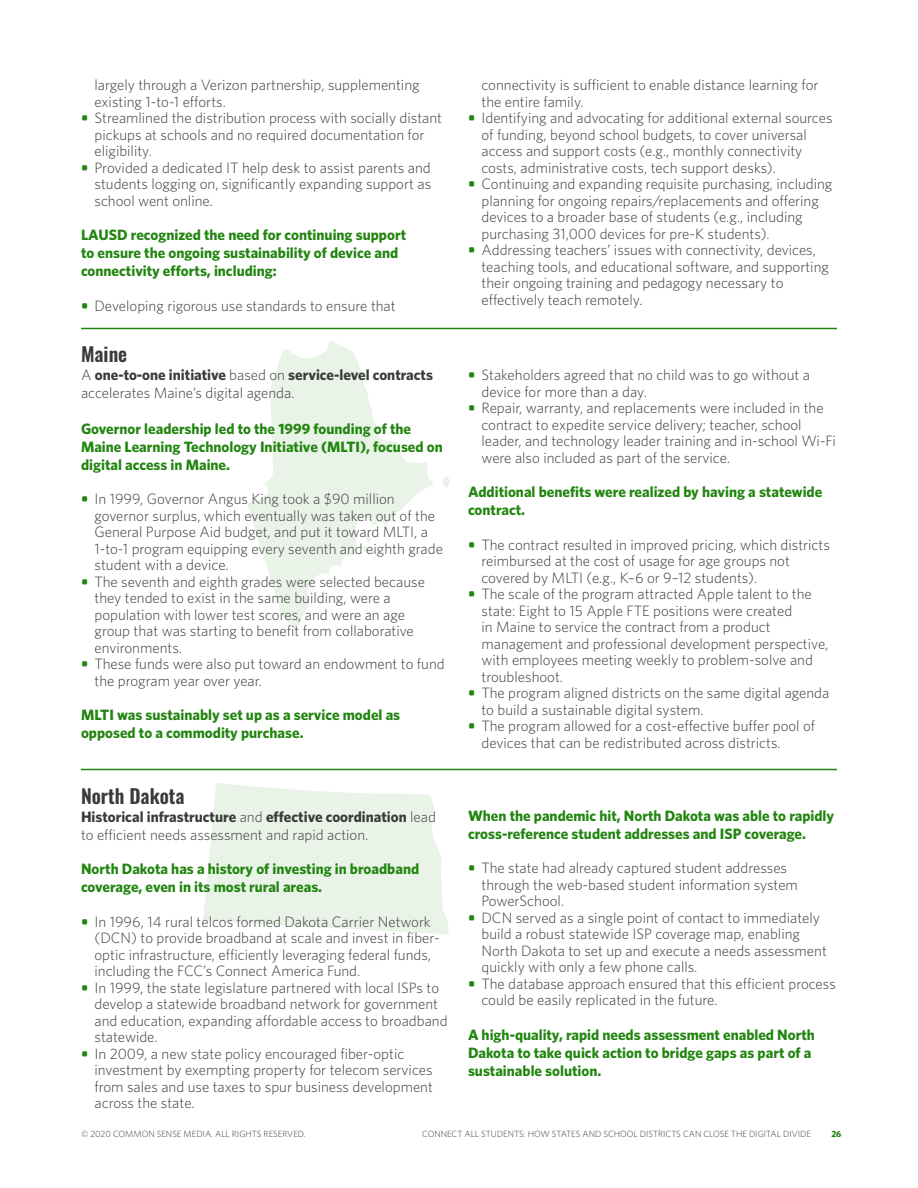
<style>
.page{position:relative;width:918px;height:1188px;background:#fff}
.page>*{position:absolute;margin:0;border:0;box-sizing:border-box;transform-origin:0 0}
.t1{font:600 19.5px "Oswald";color:#3a3a3a}
.t2{font:300 15px/16.5px "Whitney";color:#3a3a3a}
.t3{font:700 15px/18px "Whitney";color:#21850f}
.t4{font:700 15px/18px "Whitney";color:#3a3a3a}
.t5{font:300 9px "Whitney";color:#3a3a3a}
.t6{font:700 9px "Whitney";color:#21850f}
.s1{font-weight:700;color:#21850f}
.s2{font-weight:300}
.s3{font-weight:700}
</style>
<div class="page">
<svg style="left:203px;top:783px;width:246px;height:151px"></svg>
<svg style="left:443px;top:477px;width:7px;height:10px"></svg>
<svg style="left:247px;top:341px;width:187px;height:289px"></svg>
<svg style="left:360px;top:534px;width:18px;height:21px"></svg>
<hr style="left:81px;top:328px;width:756px;height:1px;background:#21850f">
<hr style="left:81px;top:769px;width:756px;height:1px;background:#21850f">
<p class="t2" style="left:94px;top:77px;width:327px">largely through a Verizon partnership, supplementing existing 1-to-1 efforts.</p>
<p class="t2" style="left:94px;top:110px;width:349px;text-indent:-14px"><span class="s1">•</span> Streamlined the distribution process with socially distant pickups at schools and no required documentation for eligibility.</p>
<p class="t2" style="left:94px;top:159px;width:338px;text-align:justify;text-indent:-14px"><span class="s1">•</span> Provided a dedicated IT help desk to assist parents and students logging on, significantly expanding support as school went online.</p>
<p class="t3" style="left:81px;top:226px;width:327px">LAUSD recognized the need for continuing support to ensure the ongoing sustainability of device and connectivity efforts, including:</p>
<p class="t2" style="left:81px;top:297px;width:316px"><span class="s1">•</span> Developing rigorous use standards to ensure that</p>
<h1 class="t1" style="left:81px;top:343px;width:48px">Maine</h1>
<p class="t4" style="left:81px;top:365px;width:353px"><span class="s2">A</span> one-to-one initiative <span class="s2">based on</span> service-level contracts <span class="s2">accelerates Maine’s digital agenda.</span></p>
<p class="t3" style="left:81px;top:419px;width:363px">Governor leadership led to the 1999 founding of the<br>Maine Learning Technology Initiative (MLTI), focused on digital access in Maine.</p>
<p class="t2" style="left:94px;top:490px;width:350px;text-indent:-14px"><span class="s1">•</span> In 1999, Governor Angus King took a $90 million governor surplus, which eventually was taken out of the General Purpose Aid budget, and put it toward MLTI, a 1-to-1 program equipping every seventh and eighth grade student with a device.</p>
<p class="t2" style="left:94px;top:573px;width:332px;text-indent:-14px"><span class="s1">•</span> The seventh and eighth grades were selected because they tended to exist in the same building, were a population with lower test scores, and were an age group that was starting to benefit from collaborative environments.</p>
<p class="t2" style="left:94px;top:655px;width:352px;text-indent:-14px"><span class="s1">•</span> These funds were also put toward an endowment to fund the program year over year.</p>
<p class="t3" style="left:81px;top:705px;width:321px">MLTI was sustainably set up as a service model as opposed to a commodity purchase.</p>
<h1 class="t1" style="left:81px;top:785px;width:105px">North Dakota</h1>
<p class="t2" style="left:81px;top:807px;width:357px;line-height:18px"><span class="s3">Historical infrastructure</span> and <span class="s3">effective coordination</span> lead to efficient needs assessment and rapid action.</p>
<p class="t3" style="left:81px;top:859px;width:340px">North Dakota has a history of investing in broadband coverage, even in its most rural areas.</p>
<p class="t2" style="left:94px;top:913px;width:347px;text-indent:-14px"><span class="s1">•</span> In 1996, 14 rural telcos formed Dakota Carrier Network (DCN) to provide broadband at scale and invest in fiber&shy;optic infrastructure, efficiently leveraging federal funds, including the FCC’s Connect America Fund.</p>
<p class="t2" style="left:94px;top:979px;width:355px;text-indent:-14px"><span class="s1">•</span> In 1999, the state legislature partnered with local ISPs to develop a statewide broadband network for government and education, expanding affordable access to broadband statewide.</p>
<p class="t2" style="left:94px;top:1045px;width:340px;text-indent:-14px"><span class="s1">•</span> In 2009, a new state policy encouraged fiber-optic investment by exempting property for telecom services from sales and use taxes to spur business development across the state.</p>
<p class="t2" style="left:482px;top:77px;width:338px">connectivity is sufficient to enable distance learning for the entire family.</p>
<p class="t2" style="left:482px;top:110px;width:353px;text-indent:-14px"><span class="s1">•</span> Identifying and advocating for additional external sources of funding, beyond school budgets, to cover universal access and support costs (e.g., monthly connectivity costs, administrative costs, tech support desks).</p>
<p class="t2" style="left:482px;top:176px;width:352px;text-indent:-14px"><span class="s1">•</span> Continuing and expanding requisite purchasing, including planning for ongoing repairs/replacements and offering devices to a broader base of students (e.g., including purchasing 31,000 devices for pre-K students).</p>
<p class="t2" style="left:482px;top:242px;width:349px;text-indent:-14px"><span class="s1">•</span> Addressing teachers’ issues with connectivity, devices, teaching tools, and educational software, and supporting their ongoing training and pedagogy necessary to effectively teach remotely.</p>
<p class="t2" style="left:482px;top:367px;width:330px;text-indent:-14px"><span class="s1">•</span> Stakeholders agreed that no child was to go without a device for more than a day.</p>
<p class="t2" style="left:482px;top:400px;width:356px;text-indent:-14px"><span class="s1">•</span> Repair, warranty, and replacements were included in the contract to expedite service delivery; teacher, school leader, and technology leader training and in-school Wi-Fi were also included as part of the service.</p>
<p class="t3" style="left:468px;top:483px;width:356px">Additional benefits were realized by having a statewide contract.</p>
<p class="t2" style="left:482px;top:536px;width:350px;text-indent:-14px"><span class="s1">•</span> The contract resulted in improved pricing, which districts reimbursed at the cost of usage for age groups not covered by MLTI (e.g., K–6 or 9–12 students).</p>
<p class="t2" style="left:482px;top:586px;width:348px;text-indent:-14px"><span class="s1">•</span> The scale of the program attracted Apple talent to the state: Eight to 15 Apple FTE positions were created<br>in Maine to service the contract from a product management and professional development perspective, with employees meeting weekly to problem-solve and troubleshoot.</p>
<p class="t2" style="left:482px;top:685px;width:349px;text-indent:-14px"><span class="s1">•</span> The program aligned districts on the same digital agenda to build a sustainable digital system.</p>
<p class="t2" style="left:482px;top:718px;width:335px;text-indent:-14px"><span class="s1">•</span> The program allowed for a cost-effective buffer pool of devices that can be redistributed across districts.</p>
<p class="t3" style="left:468px;top:806px;width:368px">When the pandemic hit, North Dakota was able to rapidly cross-reference student addresses and ISP coverage.</p>
<p class="t2" style="left:482px;top:860px;width:318px;text-indent:-14px"><span class="s1">•</span> The state had already captured student addresses through the web-based student information system<br>PowerSchool.</p>
<p class="t2" style="left:482px;top:909px;width:347px;text-indent:-14px"><span class="s1">•</span> DCN served as a single point of contact to immediately build a robust statewide ISP coverage map, enabling North Dakota to set up and execute a needs assessment quickly with only a few phone calls.</p>
<p class="t2" style="left:482px;top:975px;width:356px;text-indent:-14px"><span class="s1">•</span> The database approach ensured that this efficient process could be easily replicated in the future.</p>
<p class="t3" style="left:468px;top:1025px;width:349px">A high-quality, rapid needs assessment enabled North<br>Dakota to take quick action to bridge gaps as part of a sustainable solution.</p>
<p class="t5" style="left:81px;top:1128px;width:226px">© 2020 COMMON SENSE MEDIA. ALL RIGHTS RESERVED.</p>
<p class="t5" style="left:422px;top:1129px;width:390px">CONNECT ALL STUDENTS: HOW STATES AND SCHOOL DISTRICTS CAN CLOSE THE DIGITAL DIVIDE</p>
<p class="t6" style="left:831px;top:1128px;width:12px">26</p>
</div>
